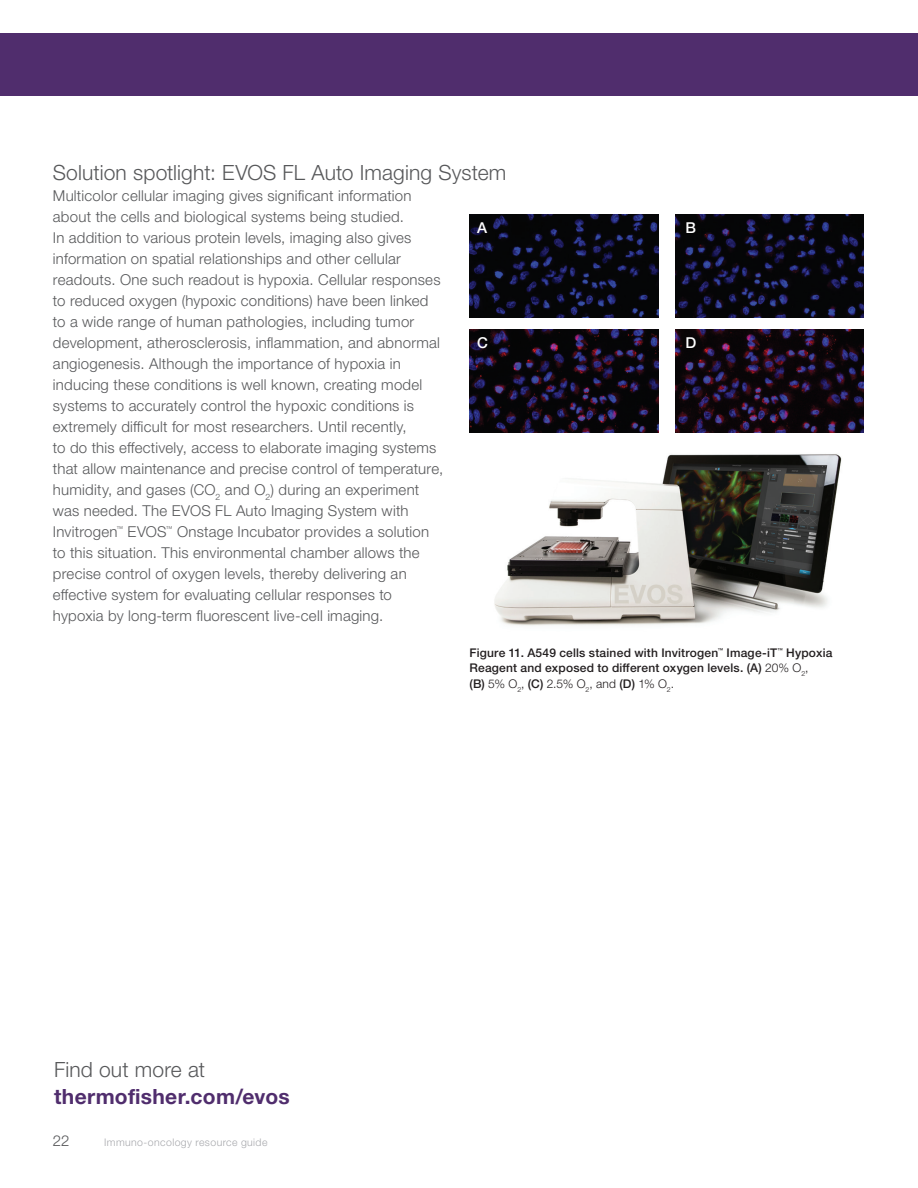
<style>
.page{position:relative;width:918px;height:1188px;background:#fff}
.page>*{position:absolute;margin:0;border:0;box-sizing:border-box;transform-origin:0 0}
.t1{font:300 21px "Helvetica Neue LTW1 G";letter-spacing:.005em;color:#57585a}
.t2{font:700 21px "Helvetica Neue LTW1 G";letter-spacing:.015em;color:#502d6d}
.t3{font:300 15px/21px "Helvetica Neue LTW1 G";letter-spacing:.015em;color:#57585a}
.t4{font:500 15px "Helvetica Neue LTW1 G";color:#fff}
.t5{font:500 12px/15.8px "Helvetica Neue LTW1 G";letter-spacing:.015em;color:#231f20}
.t6{font:300 10.5px "Helvetica Neue LTW1 G";letter-spacing:.04em;color:#a8a9ad}
.t7{font:300 6.75px "Helvetica Neue LTW1 G";color:#57585a}
.t8{font:500 5.4px "Helvetica Neue LTW1 G";color:#231f20}
.s1{font-weight:300}
</style>
<div class="page">
<div style="left:0;top:33px;width:918px;height:63px;background:#502d6d"></div>
<img style="left:469px;top:375px;width:373px;height:251px">
<img style="left:470px;top:215px;width:188px;height:103px">
<img style="left:470px;top:330px;width:188px;height:103px">
<img style="left:675px;top:215px;width:189px;height:103px">
<img style="left:675px;top:330px;width:189px;height:103px">
<h1 class="t1" style="left:53px;top:160px;width:455px">Solution spotlight: EVOS FL Auto Imaging System</h1>
<p class="t3" style="left:53px;top:185px;width:392px">Multicolor cellular imaging gives significant information about the cells and biological systems being studied.<br>In addition to various protein levels, imaging also gives information on spatial relationships and other cellular readouts. One such readout is hypoxia. Cellular responses to reduced oxygen (hypoxic conditions) have been linked to a wide range of human pathologies, including tumor development, atherosclerosis, inflammation, and abnormal angiogenesis. Although the importance of hypoxia in inducing these conditions is well known, creating model systems to accurately control the hypoxic conditions is extremely difficult for most researchers. Until recently,<br>to do this effectively, access to elaborate imaging systems that allow maintenance and precise control of temperature, humidity, and gases (CO<sub>2</sub> and O<sub>2</sub>) during an experiment was needed. The EVOS FL Auto Imaging System with Invitrogen</p>
<p class="t4" style="left:477px;top:219px;width:12px">A</p>
<p class="t4" style="left:477px;top:334px;width:12px">C</p>
<p class="t3" style="left:53px;top:521px;width:378px;text-indent:124px">Onstage Incubator provides a solution to this situation. This environmental chamber allows the precise control of oxygen levels, thereby delivering an effective system for evaluating cellular responses to hypoxia by long-term fluorescent live-cell imaging.</p>
<p class="t7" style="left:117px;top:524px;width:8px">™</p>
<p class="t3" style="left:128px;top:521px;width:41px">EVOS</p>
<p class="t7" style="left:166px;top:524px;width:8px">™</p>
<p class="t4" style="left:686px;top:219px;width:12px">B</p>
<p class="t4" style="left:686px;top:334px;width:12px">D</p>
<h1 class="t1" style="left:54px;top:1057px;width:153px">Find out more at</h1>
<h1 class="t2" style="left:54px;top:1084px;width:237px">thermofisher.com/evos</h1>
<p class="t3" style="left:53px;top:1130px;width:18px">22</p>
<p class="t6" style="left:104px;top:1136px;width:165px">Immuno-oncology resource guide</p>
<p class="t5" style="left:470px;top:644px;width:250px">Figure 11. A549 cells stained with Invitrogen</p>
<p class="t8" style="left:718px;top:647px;width:7px">™</p>
<p class="t5" style="left:727px;top:644px;width:52px">Image-iT</p>
<p class="t8" style="left:777px;top:647px;width:7px">™</p>
<p class="t5" style="left:469px;top:644px;width:365px;text-indent:317px">Hypoxia<br>Reagent and exposed to different oxygen levels. (A) <span class="s1">20% O</span><sub>2</sub><span class="s1">,<br></span>(B) <span class="s1">5% O</span><sub>2</sub><span class="s1">,</span> (C) <span class="s1">2.5% O</span><sub>2</sub><span class="s1">, and</span> (D) <span class="s1">1% O</span><sub>2</sub><span class="s1">.</span></p>
</div>
